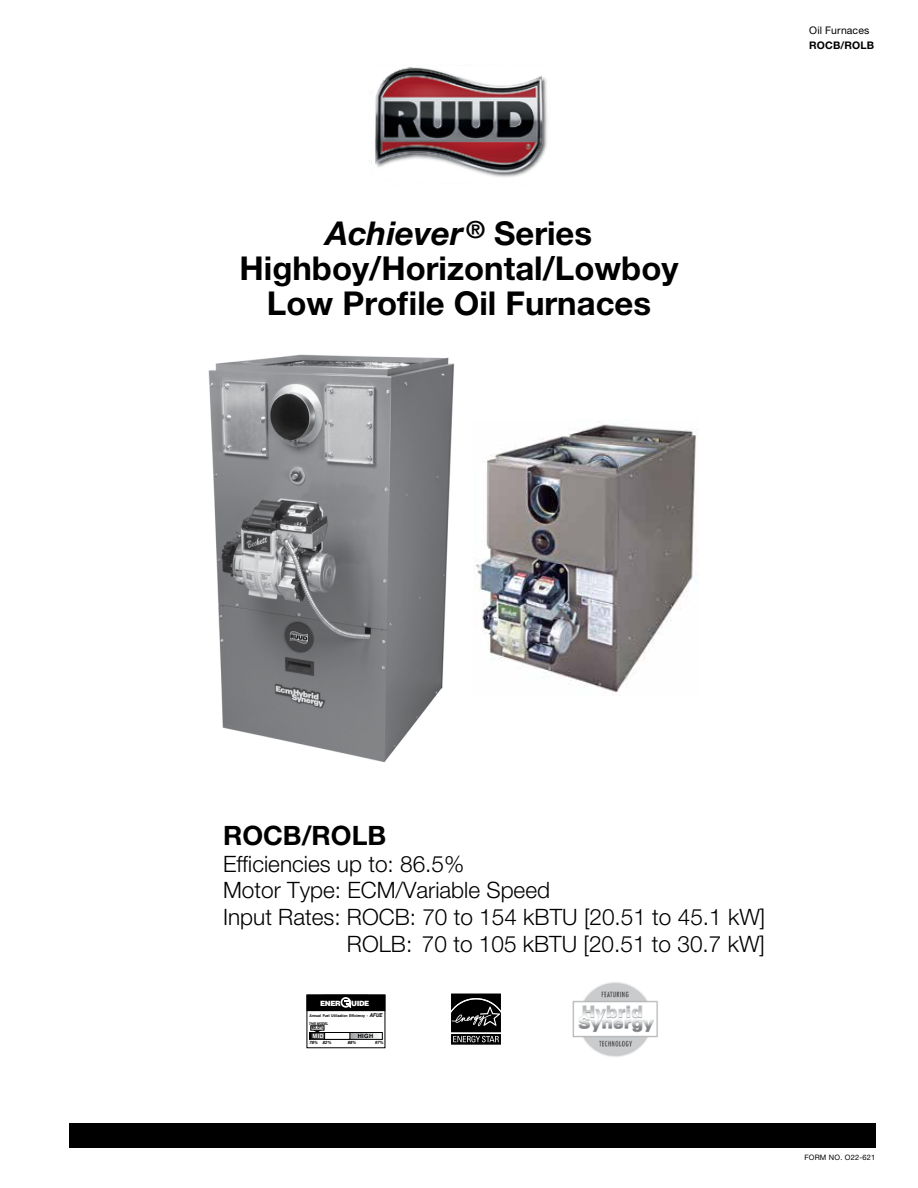
<style>
.page{position:relative;width:918px;height:1188px;background:#fff}
.page>*{position:absolute;margin:0;border:0;box-sizing:border-box;transform-origin:0 0}
.t1{font:700 32.85px/35px "Helvetica Neue LT Std";color:#000;text-align:center}
.t2{font:700 26.7px "Helvetica Neue LT Std";color:#000}
.t3{font:300 22.65px "Helvetica Neue LT Std";color:#000}
.t4{font:10.5px "Helvetica Neue LT Std";letter-spacing:.01em;color:#000}
.t5{font:700 10.5px "Helvetica Neue LT Std";letter-spacing:.01em;color:#000}
.t6{font:7.5px "Helvetica Neue LT Std";letter-spacing:.025em;color:#000}
.t7{font:900 7.2px "Helvetica";letter-spacing:-.065em;color:#fff}
.t8{font:700 5.85px "Helvetica";color:#000}
.t9{font:700 5.85px "Helvetica";color:#fff}
.t10{font:italic 700 4.35px "Helvetica";color:#000}
.t11{font:700 4.35px "Helvetica";color:#000}
.t12{font:700 3.9px "Helvetica";letter-spacing:-.005em;color:#000;scale:.9 1}
.t13{font:italic 700 3.6px "Helvetica";letter-spacing:-.02em;color:#000;scale:.89 1}
.s1{font-style:italic}
.s2{font-style:italic;font-size:5.4px}
</style>
<div class="page">
<div style="left:69px;top:1123px;width:807px;height:25px;background:#000"></div>
<div style="left:450px;top:992px;width:52px;height:42px;background:#848484"></div>
<svg style="left:450px;top:994px;width:52px;height:51px;background:#373737"></svg>
<div style="left:307px;top:995px;width:78px;height:16px;background:#000"></div>
<svg style="left:341px;top:997px;width:10px;height:11px"></svg>
<svg style="left:310px;top:1030px;width:68px;height:7px"></svg>
<div style="left:309px;top:1032px;width:73px;height:7px;border:1px solid #000"></div>
<svg style="left:311px;top:1026px;width:13px;height:4px"></svg>
<div style="left:325px;top:1032px;width:25px;height:7px;background:#fff;border:1px solid #000"></div>
<img style="left:572px;top:982px;width:86px;height:75px">
<img style="left:208px;top:354px;width:266px;height:409px">
<img style="left:476px;top:424px;width:222px;height:272px">
<img style="left:371px;top:67px;width:176px;height:110px">
<h1 class="t1" style="left:240px;top:215px;width:440px"><span class="s1">Achiever</span> <sup>®</sup> Series<br>Highboy/Horizontal/Lowboy<br>Low Profile Oil Furnaces</h1>
<p class="t4" style="left:809px;top:24px;width:62px">Oil Furnaces</p>
<p class="t5" style="left:809px;top:39px;width:66px">ROCB/ROLB</p>
<p class="t2" style="left:223px;top:819px;width:165px">ROCB/ROLB</p>
<p class="t3" style="left:223px;top:850px;width:243px">Efficiencies up to: 86.5%</p>
<p class="t3" style="left:223px;top:876px;width:329px">Motor Type: ECM/Variable Speed</p>
<p class="t3" style="left:223px;top:903px;width:544px">Input Rates: ROCB: 70 to 154 kBTU [20.51 to 45.1 kW]</p>
<p class="t3" style="left:347px;top:930px;width:419px">ROLB: 70 to 105 kBTU [20.51 to 30.7 kW]</p>
<p class="t7" style="left:320px;top:998px;width:22px">ENER</p>
<p class="t7" style="left:351px;top:998px;width:20px">UIDE</p>
<p class="t12" style="left:310px;top:1014px;width:82px">Annual Fuel Utilization Efficiency - <span class="s2">AFUE</span></p>
<p class="t13" style="left:309px;top:1021px;width:23px">THIS MODEL</p>
<p class="t11" style="left:312px;top:1025px;width:14px">80.0%</p>
<p class="t9" style="left:313px;top:1032px;width:13px">MID</p>
<p class="t8" style="left:358px;top:1032px;width:17px">HIGH</p>
<p class="t10" style="left:323px;top:1040px;width:10px">82%</p>
<p class="t10" style="left:347px;top:1040px;width:10px">88%</p>
<p class="t10" style="left:309px;top:1040px;width:10px">78%</p>
<p class="t10" style="left:375px;top:1040px;width:10px">97%</p>
<p class="t6" style="left:804px;top:1153px;width:73px">FORM NO. O22-621</p>
</div>
